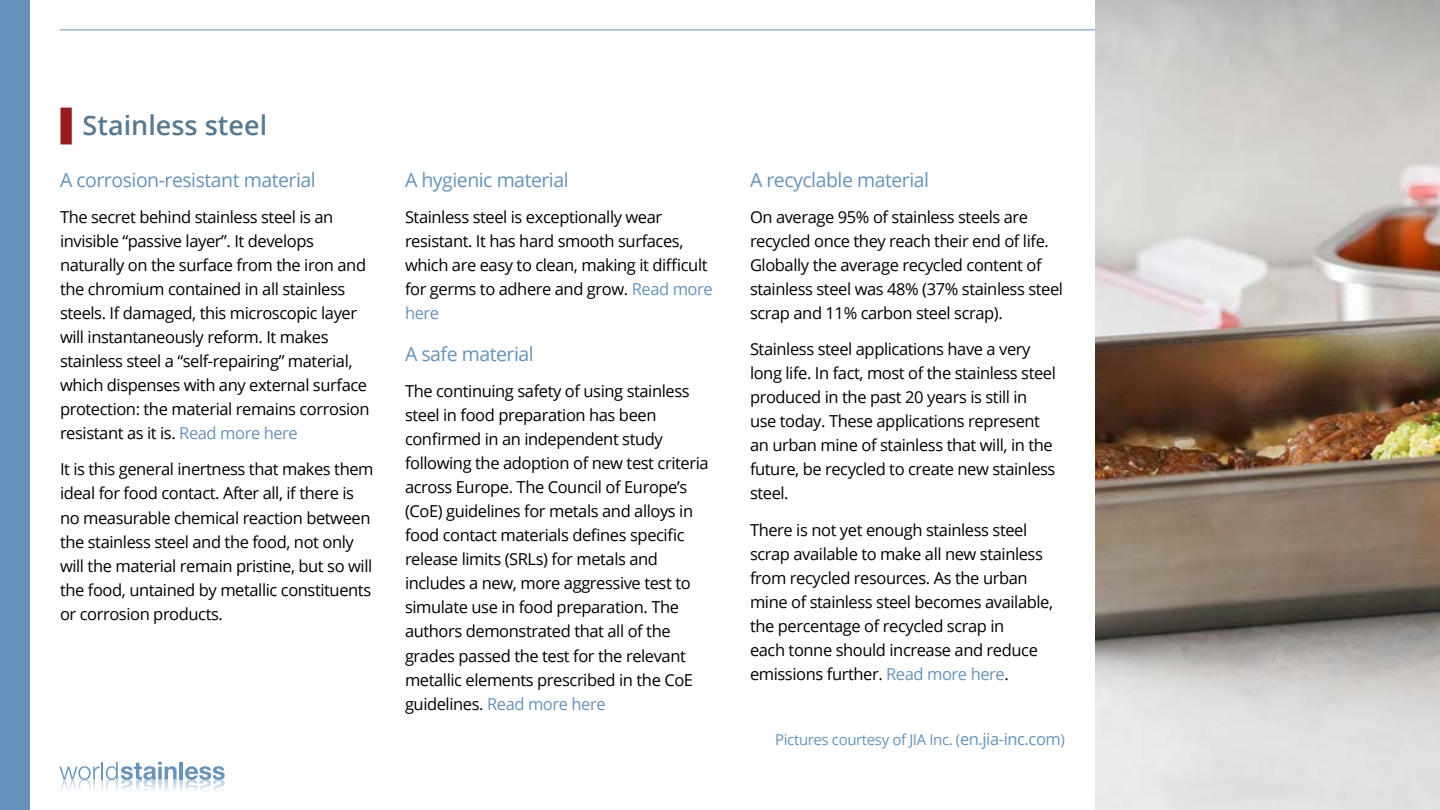
<style>
.page{position:relative;width:1440px;height:810px;background:#fff}
.page>*{position:absolute;margin:0;border:0;box-sizing:border-box;transform-origin:0 0}
.t1{font:600 27px "Open Sans";color:#587991}
.t2{font:19.5px "Open Sans";letter-spacing:-.025em;color:#6693bc}
.t3{font:16.5px/24px "Open Sans";letter-spacing:-.025em;color:#000}
.t4{font:15px "Open Sans";letter-spacing:-.025em;color:#6693bc}
.s1{color:#6693bc}
.s2{font-size:16.5px}
</style>
<div class="page">
<div style="left:0;top:0;width:30px;height:810px;background:#6693bc"></div>
<hr style="left:60px;top:30px;width:1350px;height:1px;background:#6693bc">
<div style="left:61px;top:108px;width:11px;height:36px;background:#9a191c"></div>
<img style="left:1095px;top:0;width:345px;height:810px">
<svg style="left:59px;top:762px;width:166px;height:29px"></svg>
<h1 class="t1" style="left:83px;top:107px;width:186px">Stainless steel</h1>
<p class="t2" style="left:60px;top:167px;width:257px">A corrosion-resistant material</p>
<p class="t3" style="left:60px;top:205px;width:311px">The secret behind stainless steel is an invisible “passive layer”. It develops naturally on the surface from the iron and the chromium contained in all stainless steels. If damaged, this microscopic layer will instantaneously reform. It makes stainless steel a “self-repairing” material, which dispenses with any external surface protection: the material remains corrosion resistant as it is. <span class="s1">Read more here</span></p>
<p class="t3" style="left:60px;top:457px;width:315px">It is this general inertness that makes them ideal for food contact. After all, if there is no measurable chemical reaction between the stainless steel and the food, not only will the material remain pristine, but so will the food, untained by metallic constituents or corrosion products.</p>
<p class="t2" style="left:405px;top:167px;width:165px">A hygienic material</p>
<p class="t3" style="left:405px;top:205px;width:309px">Stainless steel is exceptionally wear resistant. It has hard smooth surfaces, which are easy to clean, making it difficult for germs to adhere and grow. <span class="s1">Read more here</span></p>
<p class="t2" style="left:405px;top:341px;width:130px">A safe material</p>
<p class="t3" style="left:405px;top:379px;width:305px">The continuing safety of using stainless steel in food preparation has been confirmed in an independent study following the adoption of new test criteria across Europe. The Council of Europe’s (CoE) guidelines for metals and alloys in food contact materials defines specific release limits (SRLs) for metals and includes a new, more aggressive test to simulate use in food preparation. The authors demonstrated that all of the grades passed the test for the relevant metallic elements prescribed in the CoE guidelines. <span class="s1">Read more here</span></p>
<p class="t2" style="left:750px;top:167px;width:181px">A recyclable material</p>
<p class="t3" style="left:750px;top:205px;width:315px">On average 95% of stainless steels are recycled once they reach their end of life.<br>Globally the average recycled content of stainless steel was 48% (37% stainless steel scrap and 11% carbon steel scrap).</p>
<p class="t3" style="left:750px;top:337px;width:307px">Stainless steel applications have a very long life. In fact, most of the stainless steel produced in the past 20 years is still in use today. These applications represent an urban mine of stainless that will, in the future, be recycled to create new stainless steel.</p>
<p class="t3" style="left:750px;top:517px;width:305px">There is not yet enough stainless steel scrap available to make all new stainless from recycled resources. As the urban mine of stainless steel becomes available, the percentage of recycled scrap in<br>each tonne should increase and reduce emissions further. <span class="s1">Read more here</span>.</p>
<p class="t4" style="left:775px;top:729px;width:291px">Pictures courtesy of JIA Inc. (<span class="s2">en.jia-inc.com</span>)</p>
</div>
